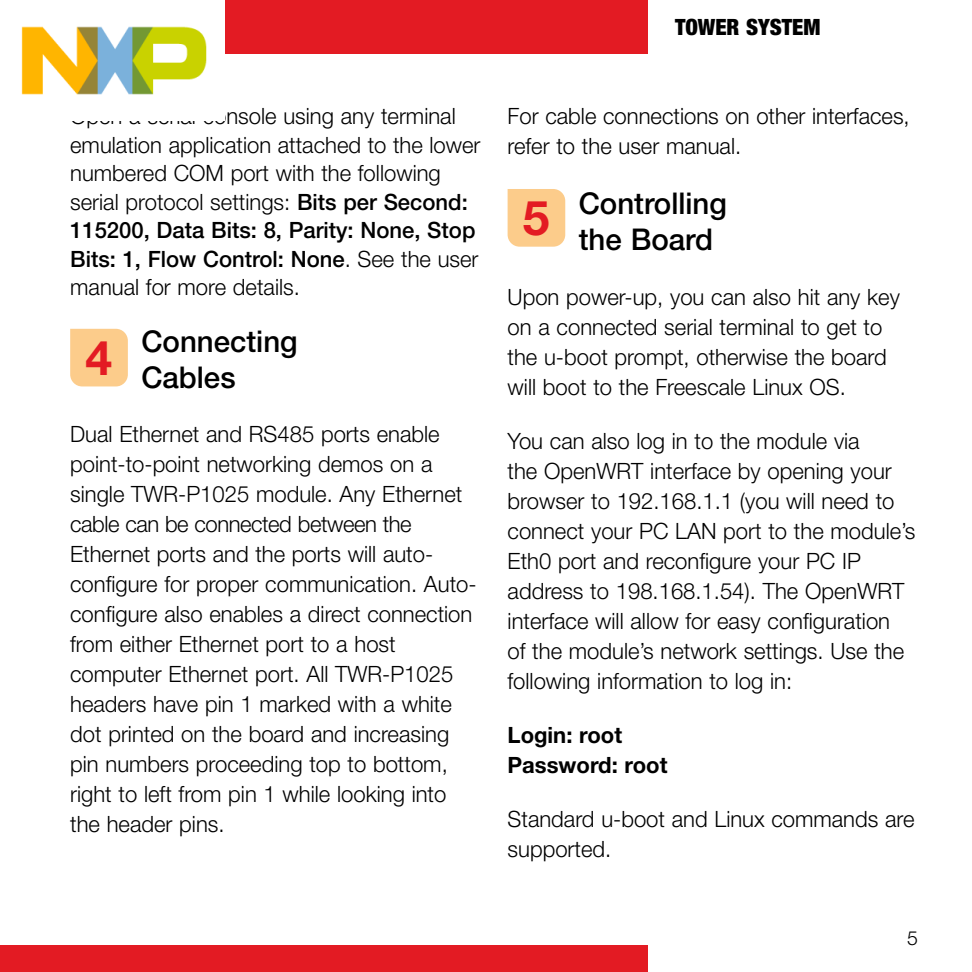
<style>
.page{position:relative;width:972px;height:972px;background:#fff}
.page>*{position:absolute;margin:0;border:0;box-sizing:border-box;transform-origin:0 0}
.t1{font:700 48px "Helvetica Neue LT Pro";color:#e31b23}
.t2{font:500 30px/36px "Helvetica Neue LT Pro";color:#000}
.t3{font:300 22.5px/30px "Helvetica Neue LT Pro";color:#000}
.t4{font:700 22.5px/30px "Helvetica Neue LT Pro";color:#000}
.t5{font:900 condensed 22.5px "Helvetica Neue LT Pro";color:#000}
.t6{font:300 19.5px "Helvetica Neue LT Pro";color:#000}
.s1{font-weight:500}
</style>
<div class="page">
<div style="left:0;top:0;width:648px;height:54px;background:#e31b23"></div>
<div style="left:0;top:945px;width:648px;height:27px;background:#e31b23"></div>
<div style="left:508px;top:189px;width:57px;height:58px;background:#fccc8b"></div>
<div style="left:70px;top:329px;width:58px;height:57px;background:#fccc8b"></div>
<img style="left:0;top:0;width:225px;height:95px">
<p class="t5" style="left:675px;top:14px;width:147px">TOWER SYSTEM</p>
<p class="t3" style="left:70px;top:101px;width:412px;line-height:28.5px">Open a serial console using any terminal emulation application attached to the lower numbered COM port with the following serial protocol settings: <span class="s1">Bits per Second:<br>115200, Data Bits: 8, Parity: None, Stop Bits: 1, Flow Control: None</span>. See the user manual for more details.</p>
<h2 class="t2" style="left:141px;top:323px;width:158px">Connecting<br>Cables</h2>
<p class="t3" style="left:70px;top:419px;width:408px">Dual Ethernet and RS485 ports enable point-to-point networking demos on a single TWR-P1025 module. Any Ethernet cable can be connected between the Ethernet ports and the ports will auto&shy;configure for proper communication. Auto&shy;configure also enables a direct connection from either Ethernet port to a host computer Ethernet port. All TWR-P1025 headers have pin 1 marked with a white dot printed on the board and increasing pin numbers proceeding top to bottom, right to left from pin 1 while looking into the header pins.</p>
<h1 class="t1" style="left:85px;top:327px;width:28px">4</h1>
<p class="t3" style="left:508px;top:100px;width:404px">For cable connections on other interfaces, refer to the user manual.</p>
<h2 class="t2" style="left:579px;top:185px;width:150px">Controlling the Board</h2>
<p class="t3" style="left:508px;top:281px;width:394px">Upon power-up, you can also hit any key on a connected serial terminal to get to the u-boot prompt, otherwise the board will boot to the Freescale Linux OS.</p>
<p class="t3" style="left:508px;top:425px;width:409px">You can also log in to the module via<br>the OpenWRT interface by opening your browser to 192.168.1.1 (you will need to connect your PC LAN port to the module’s Eth0 port and reconfigure your PC IP address to 198.168.1.54). The OpenWRT interface will allow for easy configuration<br>of the module’s network settings. Use the following information to log in:</p>
<p class="t4" style="left:508px;top:719px;width:161px">Login: root<br>Password: root</p>
<p class="t3" style="left:508px;top:804px;width:409px">Standard u-boot and Linux commands are supported.</p>
<h1 class="t1" style="left:523px;top:188px;width:28px">5</h1>
<p class="t6" style="left:907px;top:926px;width:12px">5</p>
</div>
